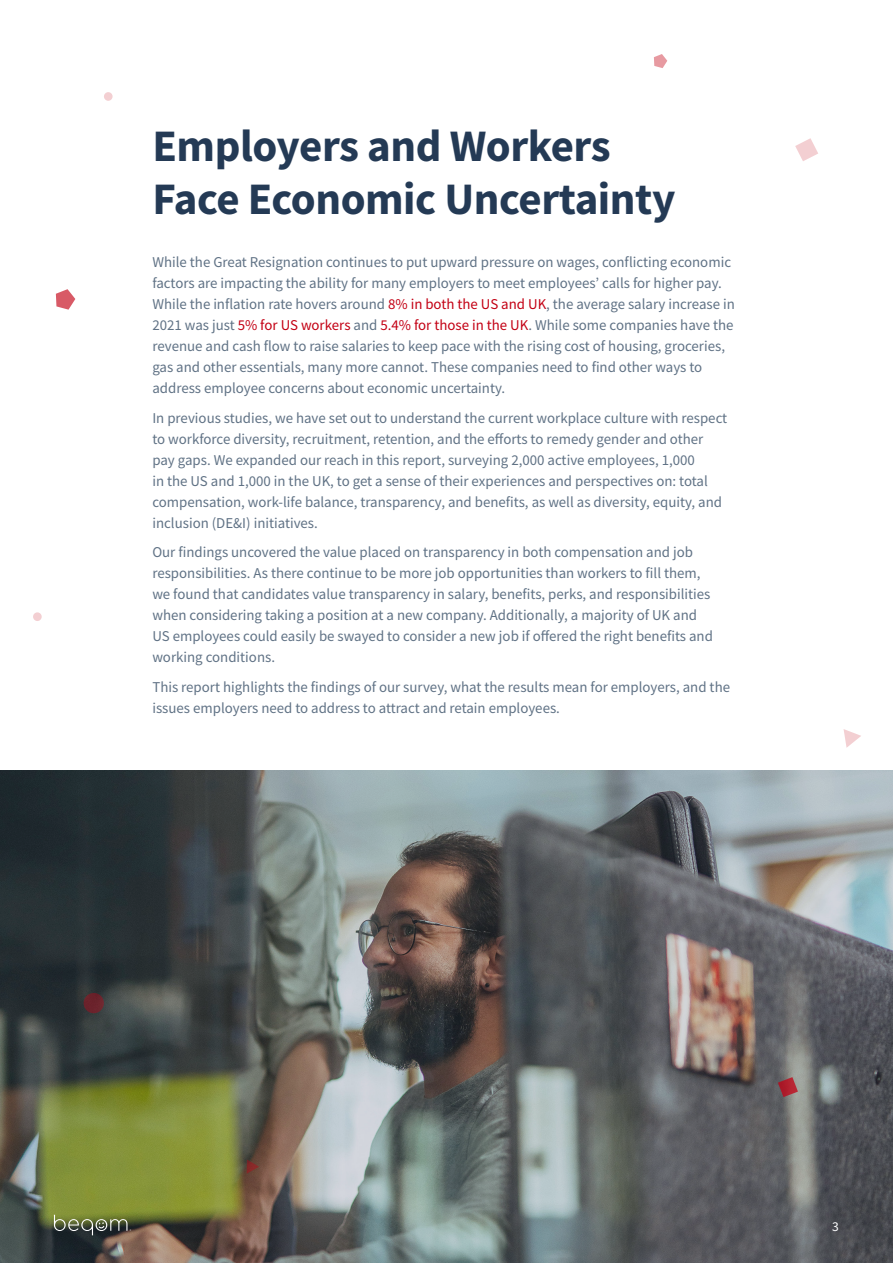
<style>
.page{position:relative;width:893px;height:1263px;background:#fff}
.page>*{position:absolute;margin:0;border:0;box-sizing:border-box;transform-origin:0 0}
.t1{font:700 45px/52.5px "Source Sans Pro";letter-spacing:-.01em;color:#243a55}
.t2{font:15px/21px "Source Sans Pro";color:#607285}
.t3{font:13.5px "Source Sans Pro";color:#fff}
.s1{color:#c30014}
</style>
<div class="page">
<img style="left:0;top:770px;width:893px;height:493px">
<svg style="left:54px;top:1215px;width:77px;height:20px;background:#61694d"></svg>
<svg style="left:778px;top:1077px;width:20px;height:20px"></svg>
<svg style="left:795px;top:138px;width:23px;height:23px"></svg>
<svg style="left:56px;top:289px;width:19px;height:21px"></svg>
<svg style="left:654px;top:54px;width:13px;height:14px"></svg>
<svg style="left:247px;top:1159px;width:12px;height:15px"></svg>
<svg style="left:843px;top:729px;width:18px;height:19px"></svg>
<svg style="left:104px;top:92px;width:9px;height:9px"></svg>
<svg style="left:33px;top:612px;width:9px;height:9px"></svg>
<div style="left:84px;top:993px;width:20px;height:20px;background:#6b232c;border-radius:50%"></div>
<h1 class="t1" style="left:152px;top:119px;width:525px">Employers and Workers<br>Face Economic Uncertainty</h1>
<p class="t2" style="left:152px;top:252px;width:584px">While the Great Resignation continues to put upward pressure on wages, conflicting economic factors are impacting the ability for many employers to meet employees’ calls for higher pay.<br>While the inflation rate hovers around <span class="s1">8% in both the US and UK</span>, the average salary increase in 2021 was just <span class="s1">5% for US workers</span> and <span class="s1">5.4% for those in the UK</span>. While some companies have the revenue and cash flow to raise salaries to keep pace with the rising cost of housing, groceries, gas and other essentials, many more cannot. These companies need to find other ways to address employee concerns about economic uncertainty.</p>
<p class="t2" style="left:152px;top:407px;width:576px">In previous studies, we have set out to understand the current workplace culture with respect to workforce diversity, recruitment, retention, and the efforts to remedy gender and other pay gaps. We expanded our reach in this report, surveying 2,000 active employees, 1,000<br>in the US and 1,000 in the UK, to get a sense of their experiences and perspectives on: total compensation, work-life balance, transparency, and benefits, as well as diversity, equity, and inclusion (DE&amp;I) initiatives.</p>
<p class="t2" style="left:152px;top:542px;width:562px">Our findings uncovered the value placed on transparency in both compensation and job responsibilities. As there continue to be more job opportunities than workers to fill them, we found that candidates value transparency in salary, benefits, perks, and responsibilities when considering taking a position at a new company. Additionally, a majority of UK and US employees could easily be swayed to consider a new job if offered the right benefits and working conditions.</p>
<p class="t2" style="left:152px;top:676px;width:579px">This report highlights the findings of our survey, what the results mean for employers, and the issues employers need to address to attract and retain employees.</p>
<p class="t3" style="left:832px;top:1217px;width:8px">3</p>
</div>
